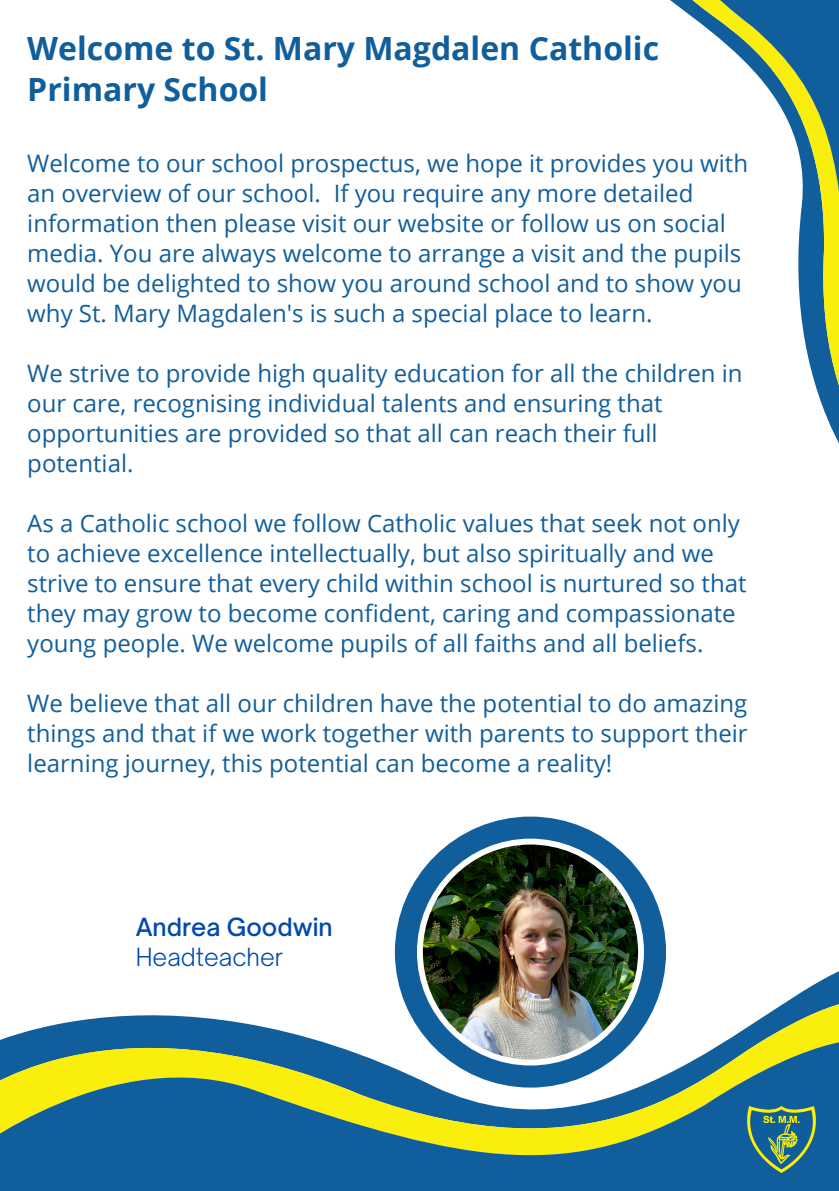
<style>
.page{position:relative;width:839px;height:1191px;background:#fff}
.page>*{position:absolute;margin:0;border:0;box-sizing:border-box;transform-origin:0 0}
.t1{font:700 32px/40.4px "Open Sans";color:#115e9c}
.t2{font:24px/30px "Open Sans";color:#115e9c}
.t3{font:500 24px "Open Sauce One";color:#004aad}
.t4{font:300 24px "Open Sauce One";color:#004aad}
</style>
<div class="page">
<svg style="left:789px;top:971px;width:49px;height:29px"></svg>
<svg style="left:6px;top:1000px;width:832px;height:38px"></svg>
<svg style="left:0;top:1038px;width:838px;height:153px;background:#508680"></svg>
<img style="left:395px;top:817px;width:271px;height:271px">
<svg style="left:671px;top:0;width:167px;height:441px"></svg>
<img style="left:747px;top:1107px;width:68px;height:66px">
<p class="t1" style="left:27px;top:28px;width:633px">Welcome to St. Mary Magdalen Catholic<br>Primary School</p>
<p class="t2" style="left:27px;top:147px;width:722px">Welcome to our school prospectus, we hope it provides you with an overview of our school. If you require any more detailed information then please visit our website or follow us on social media. You are always welcome to arrange a visit and the pupils would be delighted to show you around school and to show you why St. Mary Magdalen's is such a special place to learn.</p>
<p class="t2" style="left:27px;top:357px;width:716px">We strive to provide high quality education for all the children in our care, recognising individual talents and ensuring that opportunities are provided so that all can reach their full potential.</p>
<p class="t2" style="left:27px;top:507px;width:720px">As a Catholic school we follow Catholic values that seek not only to achieve excellence intellectually, but also spiritually and we strive to ensure that every child within school is nurtured so that they may grow to become confident, caring and compassionate young people. We welcome pupils of all faiths and all beliefs.</p>
<p class="t2" style="left:27px;top:687px;width:721px;text-align:justify">We believe that all our children have the potential to do amazing things and that if we work together with parents to support their learning journey, this potential can become a reality!</p>
<p class="t3" style="left:136px;top:912px;width:198px">Andrea Goodwin</p>
<p class="t4" style="left:136px;top:942px;width:149px">Headteacher</p>
</div>
